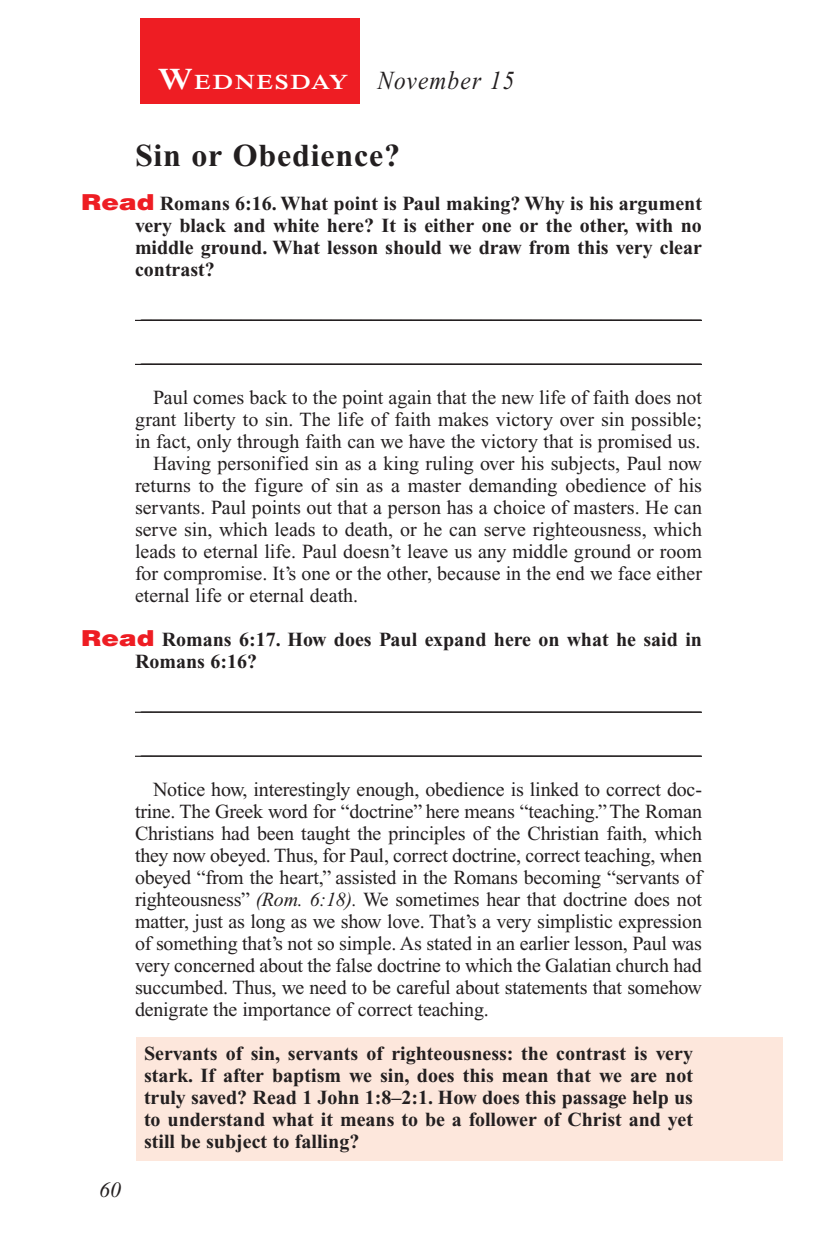
<style>
.page{position:relative;width:819px;height:1260px;background:#fff}
.page>*{position:absolute;margin:0;border:0;box-sizing:border-box;transform-origin:0 0}
.Head{font:700 32px "Times New Roman PS Std";letter-spacing:.025em;color:#231f20}
.Lesson_Dates{font:italic 26px "Times New Roman PS Std";letter-spacing:.05em;color:#231f20;scale:.9 1}
.t1{font:italic 22px "Times New Roman PS Std";color:#231f20}
.Daily_Header{font:600 21px "Times NRMT Std";letter-spacing:.07em;color:#fff;scale:1.1 1}
.Body{font:20px/22px "Times New Roman PS Std";color:#231f20;text-align:justify}
.x-screened_box-text{font:700 20px/22px "Times New Roman PS Std";color:#231f20;text-align:justify}
.Blank_Lines{font:20px "Times New Roman PS Std";color:#231f20}
.Question_NO_SB{font:700 20px/22px "Times New Roman PS Std";color:#231f20;text-align:justify}
.Question{font:700 20px/22px "Times New Roman PS Std";color:#231f20}
.s1{font-size:30px}
.s2{font-family:"Helvetica LT Std";font-weight:900;font-size:22px;color:#ee1d23}
.s3{font-style:italic}
</style>
<div class="page">
<div style="left:140px;top:18px;width:220px;height:86px;background:#ee1d23"></div>
<div style="left:137px;top:1037px;width:646px;height:124px;background:#fde7dc"></div>
<hr style="left:135px;top:320px;width:567px;height:1px;background:#231f20">
<hr style="left:135px;top:364px;width:567px;height:1px;background:#231f20">
<hr style="left:135px;top:712px;width:567px;height:1px;background:#231f20">
<hr style="left:135px;top:756px;width:567px;height:1px;background:#231f20">
<p class="Daily_Header" style="left:158px;top:70px;width:175px"><span class="s1">W</span>EDNESDAY</p>
<p class="Lesson_Dates" style="left:378px;top:66px;width:154px">November 15</p>
<p class="Head" style="left:135px;top:138px;width:267px">Sin or Obedience?</p>
<p class="Question_NO_SB" style="left:135px;top:193px;width:569px;text-indent:-54px"><span class="s2">Read</span> Romans 6:16. What point is Paul making? Why is his argument very black and white here? It is either one or the other, with no middle ground. What lesson should we draw from this very clear contrast?</p>
<p class="Blank_Lines" style="left:141px;top:301px;width:561px">________________________________________________________</p>
<p class="Blank_Lines" style="left:141px;top:345px;width:561px">________________________________________________________</p>
<p class="Body" style="left:135px;top:387px;width:568px;text-indent:18px">Paul comes back to the point again that the new life of faith does not grant liberty to sin. The life of faith makes victory over sin possible; in fact, only through faith can we have the victory that is promised us.</p>
<p class="Body" style="left:135px;top:453px;width:569px;text-align:left;text-indent:18px">Having personified sin as a king ruling over his subjects, Paul now returns to the figure of sin as a master demanding obedience of his servants. Paul points out that a person has a choice of masters. He can serve sin, which leads to death, or he can serve righteousness, which leads to eternal life. Paul doesn’t leave us any middle ground or room for compromise. It’s one or the other, because in the end we face either eternal life or eternal death.</p>
<p class="Question" style="left:135px;top:629px;width:569px;text-indent:-54px"><span class="s2">Read</span> Romans 6:17. How does Paul expand here on what he said in<br>Romans 6:16?</p>
<p class="Blank_Lines" style="left:141px;top:693px;width:561px">________________________________________________________</p>
<p class="t1" style="left:99px;top:1178px;width:23px">60</p>
<p class="Blank_Lines" style="left:141px;top:737px;width:561px">________________________________________________________</p>
<p class="Body" style="left:135px;top:779px;width:569px;text-indent:18px">Notice how, interestingly enough, obedience is linked to correct doc&shy;trine. The Greek word for “doctrine” here means “teaching.” The Roman Christians had been taught the principles of the Christian faith, which they now obeyed. Thus, for Paul, correct doctrine, correct teaching, when obeyed “from the heart,” assisted in the Romans becoming “servants of righteousness” <span class="s3">(Rom. 6:18).</span> We sometimes hear that doctrine does not matter, just as long as we show love. That’s a very simplistic expression of something that’s not so simple. As stated in an earlier lesson, Paul was very concerned about the false doctrine to which the Galatian church had succumbed. Thus, we need to be careful about statements that somehow denigrate the importance of correct teaching.</p>
<p class="x-screened_box-text" style="left:144px;top:1043px;width:551px">Servants of sin, servants of righteousness: the contrast is very stark. If after baptism we sin, does this mean that we are not truly saved? Read 1 John 1:8–2:1. How does this passage help us to understand what it means to be a follower of Christ and yet still be subject to falling?</p>
</div>
